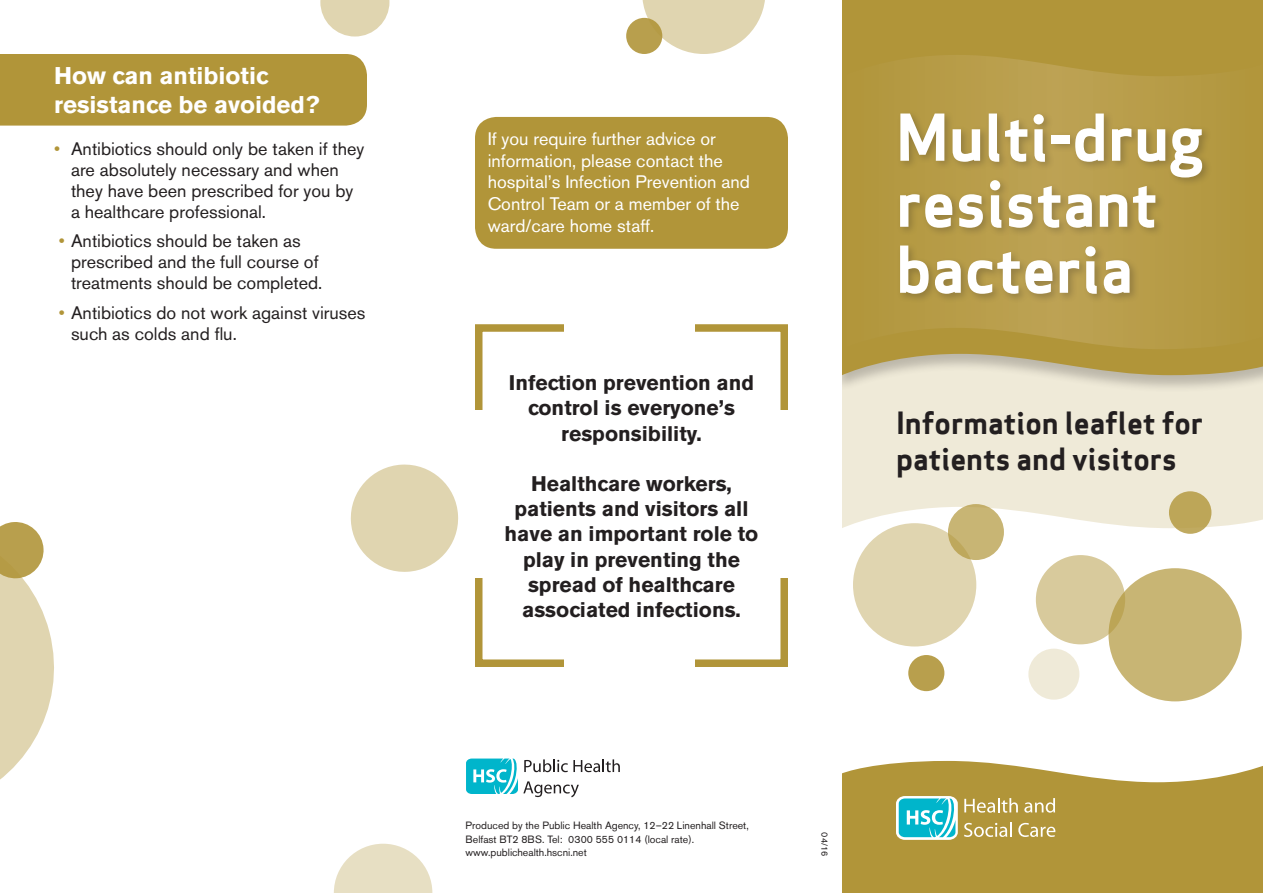
<style>
.page{position:relative;width:1263px;height:893px;background:#fff}
.page>*{position:absolute;margin:0;border:0;box-sizing:border-box;transform-origin:0 0}
.t1{font:63px/66px "Apex Sans Bold T";color:#fff}
.t2{font:30px/36px "Apex Sans Bold T";color:#231f20}
.Body_Text_Heading_Le{font:700 24px/28.8px "Akzidenz Grotesk BE";color:#fff}
.Body_Text{font:700 21px/25.2px "Akzidenz Grotesk BE";color:#231f20;text-align:center}
.Bullet_points{font:18px/21px "Akzidenz Grotesk BE";color:#231f20}
.Body_Text-2{font:18px/21.6px "Akzidenz Grotesk BE";color:#fff}
.t3{font:10.5px "Akzidenz Grotesk BE";color:#231f20}
.t4{font:9px "Akzidenz Grotesk BE";color:#231f20}
.s1{color:#b19539}
</style>
<div class="page">
<div style="left:0;top:54px;width:367px;height:72px;background:#b19539"></div>
<svg style="left:334px;top:844px;width:98px;height:49px"></svg>
<svg style="left:320px;top:0;width:69px;height:37px"></svg>
<div style="left:626px;top:18px;width:36px;height:36px;background:#b89f4d;border-radius:50%"></div>
<svg style="left:642px;top:0;width:123px;height:54px"></svg>
<div style="left:475px;top:324px;width:313px;height:343px;border:8px solid #b19539"></div>
<div style="left:461px;top:410px;width:33px;height:168px;background:#fff"></div>
<div style="left:771px;top:410px;width:33px;height:168px;background:#fff"></div>
<div style="left:564px;top:313px;width:131px;height:24px;background:#fff"></div>
<div style="left:564px;top:651px;width:131px;height:23px;background:#fff"></div>
<div style="left:842px;top:393px;width:421px;height:135px;background:#efead8"></div>
<div style="left:833px;top:0;width:430px;height:393px;background:#231f20;opacity:.25"></div>
<svg style="left:842px;top:0;width:421px;height:375px;background:#b49b48"></svg>
<svg style="left:842px;top:761px;width:421px;height:132px;background:#b79e49"></svg>
<svg style="left:842px;top:55px;width:421px;height:294px;background:#b49942"></svg>
<svg style="left:964px;top:798px;width:54px;height:15px"></svg>
<svg style="left:1024px;top:798px;width:31px;height:15px"></svg>
<svg style="left:964px;top:822px;width:48px;height:15px"></svg>
<svg style="left:1018px;top:823px;width:37px;height:14px"></svg>
<svg style="left:896px;top:796px;width:62px;height:44px"></svg>
<div style="left:896px;top:109px;width:316px;height:195px;background:#231f20;opacity:.25"></div>
<div style="left:1108px;top:568px;width:134px;height:133px;background:#c8b574;border-radius:50%"></div>
<div style="left:1169px;top:491px;width:42px;height:43px;background:#bda658;border-radius:50%"></div>
<div style="left:1036px;top:555px;width:89px;height:89px;background:#d8ca9c;border-radius:50%"></div>
<div style="left:908px;top:655px;width:36px;height:36px;background:#b89f4d;border-radius:50%"></div>
<div style="left:948px;top:504px;width:56px;height:56px;background:#c8b574;border-radius:50%"></div>
<div style="left:853px;top:523px;width:123px;height:123px;background:#e0d5b0;border-radius:50%"></div>
<div style="left:1028px;top:649px;width:51px;height:51px;background:#efead8;border-radius:50%"></div>
<div style="left:804px;top:0;width:38px;height:445px;background:#fff"></div>
<div style="left:475px;top:117px;width:313px;height:132px;background:#b19539;border-radius:21px"></div>
<svg style="left:0;top:522px;width:54px;height:258px"></svg>
<svg style="left:350px;top:464px;width:109px;height:108px"></svg>
<svg style="left:466px;top:758px;width:154px;height:39px"></svg>
<p class="Body_Text_Heading_Le" style="left:54px;top:61px;width:267px">How can antibiotic resistance be avoided?</p>
<p class="Bullet_points" style="left:71px;top:138px;width:295px;text-indent:-17px"><span class="s1">•</span> Antibiotics should only be taken if they are absolutely necessary and when they have been prescribed for you by a healthcare professional.</p>
<p class="Bullet_points" style="left:71px;top:231px;width:253px;text-indent:-12px"><span class="s1">•</span> Antibiotics should be taken as prescribed and the full course of treatments should be completed.</p>
<p class="Bullet_points" style="left:71px;top:302px;width:296px;text-indent:-12px"><span class="s1">•</span> Antibiotics do not work against viruses such as colds and flu.</p>
<p class="Body_Text-2" style="left:488px;top:128px;width:264px">If you require further advice or information, please contact the hospital’s Infection Prevention and<br>Control Team or a member of the ward/care home staff.</p>
<p class="Body_Text" style="left:509px;top:371px;width:247px">Infection prevention and control is everyone’s responsibility.</p>
<p class="Body_Text" style="left:505px;top:471px;width:255px">Healthcare workers, patients and visitors all have an important role to play in preventing the spread of healthcare associated infections.</p>
<p class="t1" style="left:896px;top:104px;width:310px">Multi-drug resistant bacteria</p>
<p class="t2" style="left:896px;top:404px;width:309px">Information leaflet for patients and visitors</p>
<p class="t3" style="left:466px;top:819px;width:285px">Produced by the Public Health Agency, 12–22 Linenhall Street,</p>
<p class="t3" style="left:466px;top:833px;width:230px">Belfast BT2 8BS. Tel: 0300 555 0114 (local rate).</p>
<p class="t3" style="left:466px;top:846px;width:123px">www.publichealth.hscni.net</p>
<p class="t4" style="left:830px;top:832px;width:26px;rotate:90deg">04/16</p>
</div>
